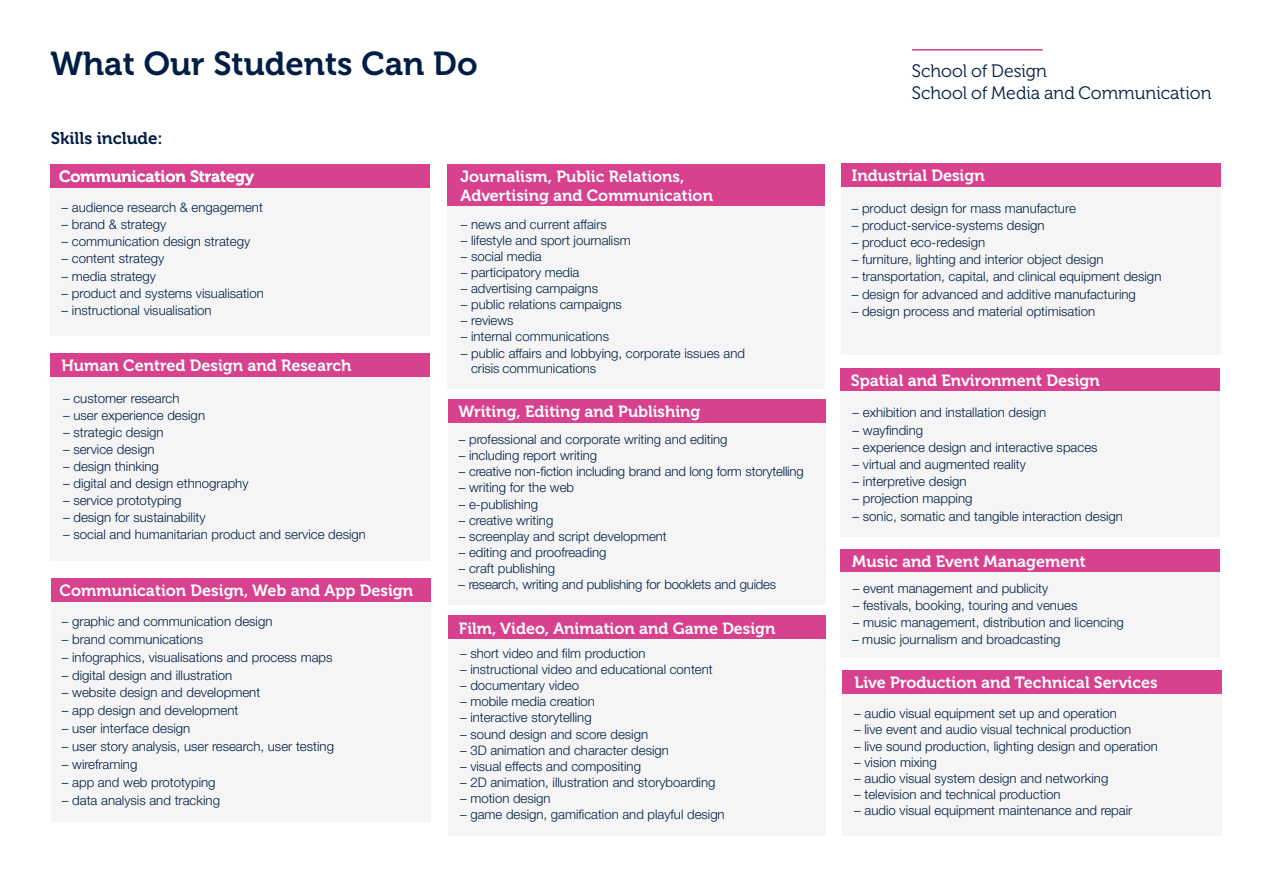
<style>
.page{position:relative;width:1263px;height:893px;background:#fff}
.page>*{position:absolute;margin:0;border:0;box-sizing:border-box;transform-origin:0 0}
.t1{font:33px "Museo 700";color:#001e45}
.t2{font:18px/22.6px "Museo 300";color:#001e45}
.t3{font:16.95px "Museo 700";color:#001e45}
.t4{font:16.2px "Museo 700";color:#fff}
.t5{font:16.05px/19px "Museo 700";color:#fff}
.t6{font:300 13.2px/15.8px "Helvetica Neue";color:#001e45}
.s1{font-style:inherit}
</style>
<div class="page">
<div style="left:448px;top:399px;width:378px;height:24px;background:#d8418e"></div>
<div style="left:448px;top:423px;width:378px;height:182px;background:#f5f5f5"></div>
<div style="left:448px;top:616px;width:378px;height:23px;background:#d8418e"></div>
<div style="left:447px;top:164px;width:378px;height:42px;background:#d8418e"></div>
<div style="left:448px;top:639px;width:378px;height:197px;background:#f5f5f5"></div>
<div style="left:447px;top:206px;width:378px;height:183px;background:#f5f5f5"></div>
<div style="left:842px;top:670px;width:379px;height:24px;background:#d8418e"></div>
<div style="left:840px;top:549px;width:380px;height:23px;background:#d8418e"></div>
<div style="left:842px;top:694px;width:379px;height:141px;background:#f5f5f5"></div>
<div style="left:840px;top:572px;width:380px;height:86px;background:#f5f5f5"></div>
<div style="left:50px;top:353px;width:380px;height:24px;background:#d8418e"></div>
<div style="left:50px;top:377px;width:380px;height:183px;background:#f5f5f5"></div>
<div style="left:51px;top:578px;width:380px;height:24px;background:#d8418e"></div>
<div style="left:51px;top:602px;width:380px;height:219px;background:#f5f5f5"></div>
<hr style="left:912px;top:49px;width:130px;height:1px;background:#d8418e">
<div style="left:841px;top:163px;width:379px;height:24px;background:#d8418e"></div>
<div style="left:841px;top:187px;width:379px;height:168px;background:#f5f5f5"></div>
<div style="left:840px;top:368px;width:379px;height:23px;background:#d8418e"></div>
<div style="left:840px;top:391px;width:379px;height:146px;background:#f5f5f5"></div>
<div style="left:51px;top:164px;width:379px;height:24px;background:#d8418e"></div>
<div style="left:51px;top:188px;width:379px;height:148px;background:#f5f5f5"></div>
<h1 class="t1" style="left:50px;top:50px;width:429px">What Our Students Can Do</h1>
<p class="t3" style="left:51px;top:131px;width:113px">Skills include:</p>
<p class="t4" style="left:59px;top:170px;width:196px">Communication Strategy</p>
<p class="t6" style="left:62px;top:199px;width:203px">– audience research &amp; engagement</p>
<p class="t6" style="left:62px;top:216px;width:106px">– brand &amp; strategy</p>
<p class="t6" style="left:62px;top:233px;width:190px">– communication design strategy</p>
<p class="t6" style="left:62px;top:250px;width:104px">– content strategy</p>
<p class="t6" style="left:62px;top:268px;width:96px">– media strategy</p>
<p class="t6" style="left:62px;top:285px;width:204px">– product and systems visualisation</p>
<p class="t6" style="left:62px;top:302px;width:152px">– instructional visualisation</p>
<p class="t4" style="left:61px;top:359px;width:292px">Human Centred Design and Research</p>
<p class="t6" style="left:63px;top:390px;width:118px">– customer research</p>
<p class="t6" style="left:63px;top:407px;width:143px">– user experience design</p>
<p class="t6" style="left:63px;top:424px;width:102px">– strategic design</p>
<p class="t6" style="left:63px;top:441px;width:93px">– service design</p>
<p class="t6" style="left:63px;top:458px;width:97px">– design thinking</p>
<p class="t6" style="left:63px;top:475px;width:187px">– digital and design ethnography</p>
<p class="t6" style="left:63px;top:492px;width:120px">– service prototyping</p>
<p class="t6" style="left:63px;top:509px;width:144px">– design for sustainability</p>
<p class="t6" style="left:63px;top:526px;width:304px">– social and humanitarian product and service design</p>
<p class="t4" style="left:60px;top:584px;width:355px">Communication Design, Web and App Design</p>
<p class="t6" style="left:62px;top:613px;width:212px">– graphic and communication design</p>
<p class="t6" style="left:62px;top:631px;width:143px">– brand communications</p>
<p class="t6" style="left:62px;top:649px;width:272px">– infographics, visualisations and process maps</p>
<p class="t6" style="left:62px;top:667px;width:172px">– digital design and illustration</p>
<p class="t6" style="left:62px;top:685px;width:200px">– website design and development</p>
<p class="t6" style="left:62px;top:702px;width:178px">– app design and development</p>
<p class="t6" style="left:62px;top:720px;width:130px">– user interface design</p>
<p class="t6" style="left:62px;top:738px;width:274px">– user story analysis, user research, user testing</p>
<p class="t6" style="left:62px;top:756px;width:77px">– wireframing</p>
<p class="t6" style="left:62px;top:774px;width:155px">– app and web prototyping</p>
<p class="t6" style="left:62px;top:792px;width:160px">– data analysis and tracking</p>
<p class="t5" style="left:460px;top:168px;width:254px">Journalism, Public Relations,<br>Advertising and Communication</p>
<p class="t6" style="left:461px;top:216px;width:147px">– news and current affairs</p>
<p class="t6" style="left:461px;top:232px;width:171px">– lifestyle and sport journalism</p>
<p class="t6" style="left:461px;top:248px;width:82px">– social media</p>
<p class="t6" style="left:461px;top:264px;width:120px">– participatory media</p>
<p class="t6" style="left:461px;top:280px;width:139px">– advertising campaigns</p>
<p class="t6" style="left:461px;top:296px;width:163px">– public relations campaigns</p>
<p class="t6" style="left:461px;top:313px;width:54px">– reviews</p>
<p class="t6" style="left:461px;top:329px;width:150px">– internal communications</p>
<p class="t6" style="left:471px;top:345px;width:275px;text-indent:-10px">– public affairs and lobbying, corporate issues and crisis communications</p>
<p class="t5" style="left:458px;top:403px;width:243px">Writing, Editing and Publishing</p>
<p class="t6" style="left:459px;top:431px;width:270px">– professional and corporate writing and editing</p>
<p class="t6" style="left:459px;top:447px;width:140px">– including report writing</p>
<p class="t6" style="left:459px;top:463px;width:346px">– creative non-fiction including brand and long form storytelling</p>
<p class="t6" style="left:459px;top:480px;width:117px">– writing for the web</p>
<p class="t6" style="left:459px;top:496px;width:81px">– e-publishing</p>
<p class="t6" style="left:459px;top:512px;width:96px">– creative writing</p>
<p class="t6" style="left:459px;top:528px;width:209px">– screenplay and script development</p>
<p class="t6" style="left:459px;top:544px;width:149px">– editing and proofreading</p>
<p class="t6" style="left:459px;top:560px;width:98px">– craft publishing</p>
<p class="t6" style="left:458px;top:576px;width:319px">– research, writing and publishing for booklets and guides</p>
<p class="t5" style="left:459px;top:620px;width:318px">Film, Video, Animation and Game Design</p>
<p class="t6" style="left:460px;top:645px;width:187px">– short video and film production</p>
<p class="t6" style="left:460px;top:661px;width:254px">– instructional video and educational content</p>
<p class="t6" style="left:460px;top:677px;width:120px">– documentary video</p>
<p class="t6" style="left:460px;top:693px;width:136px">– mobile media creation</p>
<p class="t6" style="left:460px;top:709px;width:133px">– interactive storytelling</p>
<p class="t6" style="left:460px;top:726px;width:189px">– sound design and score design</p>
<p class="t6" style="left:460px;top:742px;width:210px">– 3D animation and character design</p>
<p class="t6" style="left:460px;top:758px;width:182px">– visual effects and compositing</p>
<p class="t6" style="left:460px;top:774px;width:257px">– 2D animation, illustration and storyboarding</p>
<p class="t6" style="left:460px;top:790px;width:92px">– motion design</p>
<p class="t6" style="left:460px;top:806px;width:266px">– game design, gamification and playful design</p>
<h2 class="t2" style="left:912px;top:61px;width:301px">School of Design<br>School <span class="s1">of</span> Media and Communication</h2>
<p class="t4" style="left:852px;top:169px;width:134px">Industrial Design</p>
<p class="t6" style="left:852px;top:200px;width:226px">– product design for mass manufacture</p>
<p class="t6" style="left:852px;top:217px;width:194px">– product-service-systems design</p>
<p class="t6" style="left:852px;top:234px;width:135px">– product eco-redesign</p>
<p class="t6" style="left:852px;top:251px;width:253px">– furniture, lighting and interior object design</p>
<p class="t6" style="left:852px;top:269px;width:311px">– transportation, capital, and clinical equipment design</p>
<p class="t6" style="left:852px;top:286px;width:286px">– design for advanced and additive manufacturing</p>
<p class="t6" style="left:852px;top:303px;width:245px">– design process and material optimisation</p>
<p class="t4" style="left:851px;top:373px;width:251px">Spatial and Environment Design</p>
<p class="t6" style="left:852px;top:405px;width:195px">– exhibition and installation design</p>
<p class="t6" style="left:852px;top:422px;width:72px">– wayfinding</p>
<p class="t6" style="left:852px;top:439px;width:246px">– experience design and interactive spaces</p>
<p class="t6" style="left:852px;top:456px;width:175px">– virtual and augmented reality</p>
<p class="t6" style="left:852px;top:473px;width:116px">– interpretive design</p>
<p class="t6" style="left:852px;top:490px;width:121px">– projection mapping</p>
<p class="t6" style="left:852px;top:508px;width:272px">– sonic, somatic and tangible interaction design</p>
<p class="t4" style="left:852px;top:555px;width:235px">Music and Event Management</p>
<p class="t6" style="left:853px;top:580px;width:197px">– event management and publicity</p>
<p class="t6" style="left:853px;top:597px;width:226px">– festivals, booking, touring and venues</p>
<p class="t6" style="left:853px;top:614px;width:273px">– music management, distribution and licencing</p>
<p class="t6" style="left:852px;top:631px;width:210px">– music journalism and broadcasting</p>
<p class="t4" style="left:854px;top:676px;width:305px">Live Production and Technical Services</p>
<p class="t6" style="left:854px;top:705px;width:264px">– audio visual equipment set up and operation</p>
<p class="t6" style="left:854px;top:722px;width:278px">– live event and audio visual technical production</p>
<p class="t6" style="left:854px;top:738px;width:305px">– live sound production, lighting design and operation</p>
<p class="t6" style="left:854px;top:754px;width:84px">– vision mixing</p>
<p class="t6" style="left:854px;top:770px;width:256px">– audio visual system design and networking</p>
<p class="t6" style="left:854px;top:786px;width:208px">– television and technical production</p>
<p class="t6" style="left:854px;top:802px;width:280px">– audio visual equipment maintenance and repair</p>
</div>
